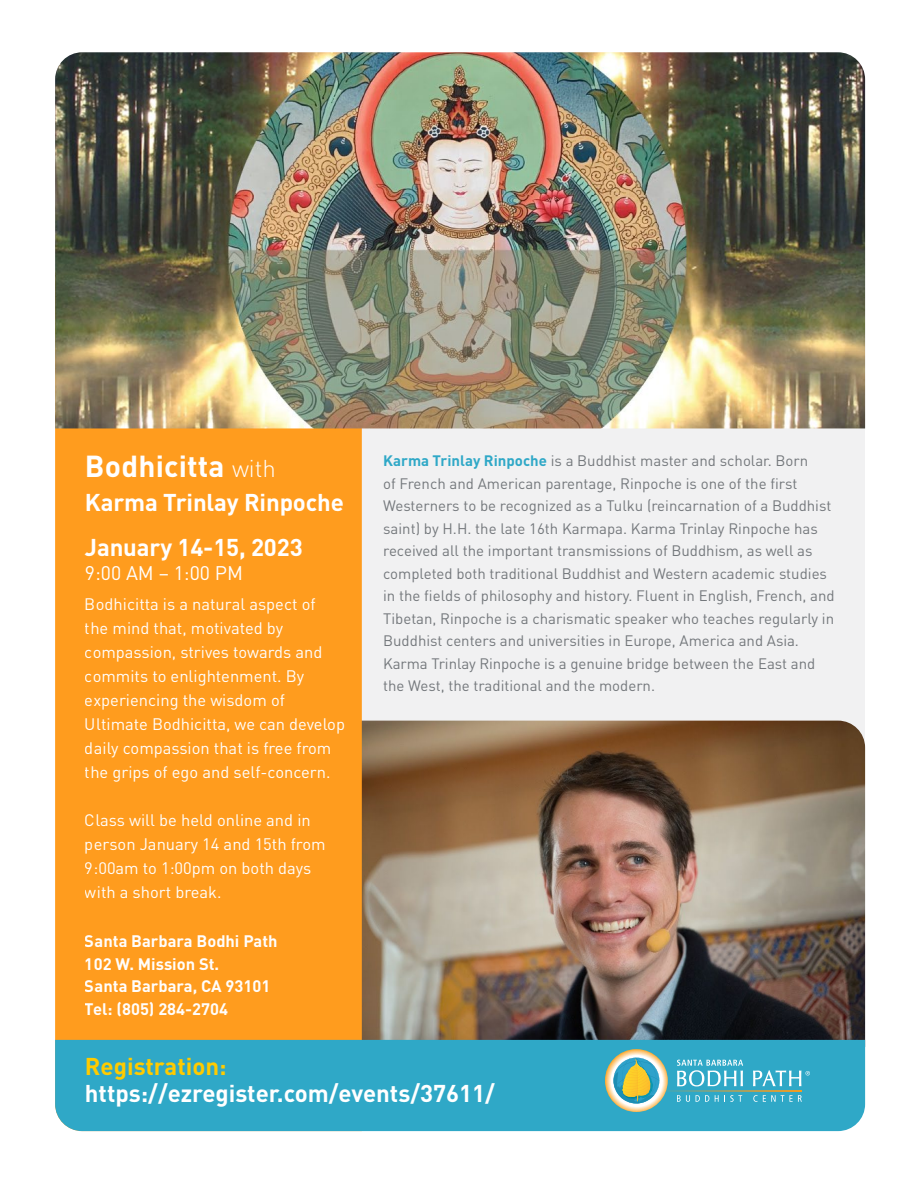
<style>
.page{position:relative;width:918px;height:1188px;background:#fff}
.page>*{position:absolute;margin:0;border:0;box-sizing:border-box;transform-origin:0 0}
.t1{font:700 30px "DIN";letter-spacing:.005em;color:#fff}
.t2{font:700 24px/45px "DIN";letter-spacing:-.005em;color:#fff}
.t3{font:700 24px "DIN";color:#ffcb00}
.t4{font:19.5px "DIN";color:#fff}
.t5{font:16.5px/24px "DIN";color:#fff}
.t6{font:700 16.5px/22.5px "DIN";color:#fff}
.t7{font:15px/22.5px "DIN";color:#74787c}
.s1{font-weight:300;font-size:24px}
.s2{font-weight:700;color:#2fa8c7}
</style>
<div class="page">
<div style="left:328px;top:379px;width:537px;height:389px;background:#f1f1f2"></div>
<img style="left:362px;top:721px;width:503px;height:319px">
<div style="left:55px;top:428px;width:307px;height:612px;background:#ff9c1e"></div>
<img style="left:55px;top:52px;width:810px;height:376px">
<div style="left:55px;top:1040px;width:810px;height:91px;background:#2fa8c7"></div>
<svg style="left:605px;top:1049px;width:205px;height:63px;background:#61b5be"></svg>
<h1 class="t1" style="left:85px;top:446px;width:192px">Bodhicitta <span class="s1">with</span></h1>
<h2 class="t2" style="left:85px;top:479px;width:261px">Karma Trinlay Rinpoche<br>January 14-15, 2023</h2>
<h3 class="t4" style="left:85px;top:561px;width:160px">9:00 AM – 1:00 PM</h3>
<p class="t5" style="left:85px;top:592px;width:262px">Bodhicitta is a natural aspect of<br>the mind that, motivated by compassion, strives towards and commits to enlightenment. By experiencing the wisdom of<br>Ultimate Bodhicitta, we can develop daily compassion that is free from the grips of ego and self-concern.</p>
<p class="t5" style="left:85px;top:808px;width:242px">Class will be held online and in person January 14 and 15th from<br>9:00am to 1:00pm on both days with a short break.</p>
<p class="t6" style="left:85px;top:929px;width:194px">Santa Barbara Bodhi Path<br>102 W. Mission St.<br>Santa Barbara, CA 93101<br>Tel: (805) 284-2704</p>
<p class="t7" style="left:383px;top:449px;width:453px"><span class="s2">Karma Trinlay Rinpoche</span> is a Buddhist master and scholar. Born<br>of French and American parentage, Rinpoche is one of the first Westerners to be recognized as a Tulku (reincarnation of a Buddhist saint) by H.H. the late 16th Karmapa. Karma Trinlay Rinpoche has received all the important transmissions of Buddhism, as well as completed both traditional Buddhist and Western academic studies in the fields of philosophy and history. Fluent in English, French, and Tibetan, Rinpoche is a charismatic speaker who teaches regularly in Buddhist centers and universities in Europe, America and Asia.<br>Karma Trinlay Rinpoche is a genuine bridge between the East and the West, the traditional and the modern.</p>
<h2 class="t3" style="left:85px;top:1050px;width:143px">Registration:</h2>
<h2 class="t2" style="left:85px;top:1069px;width:412px">https://ezregister.com/events/37611/</h2>
</div>
